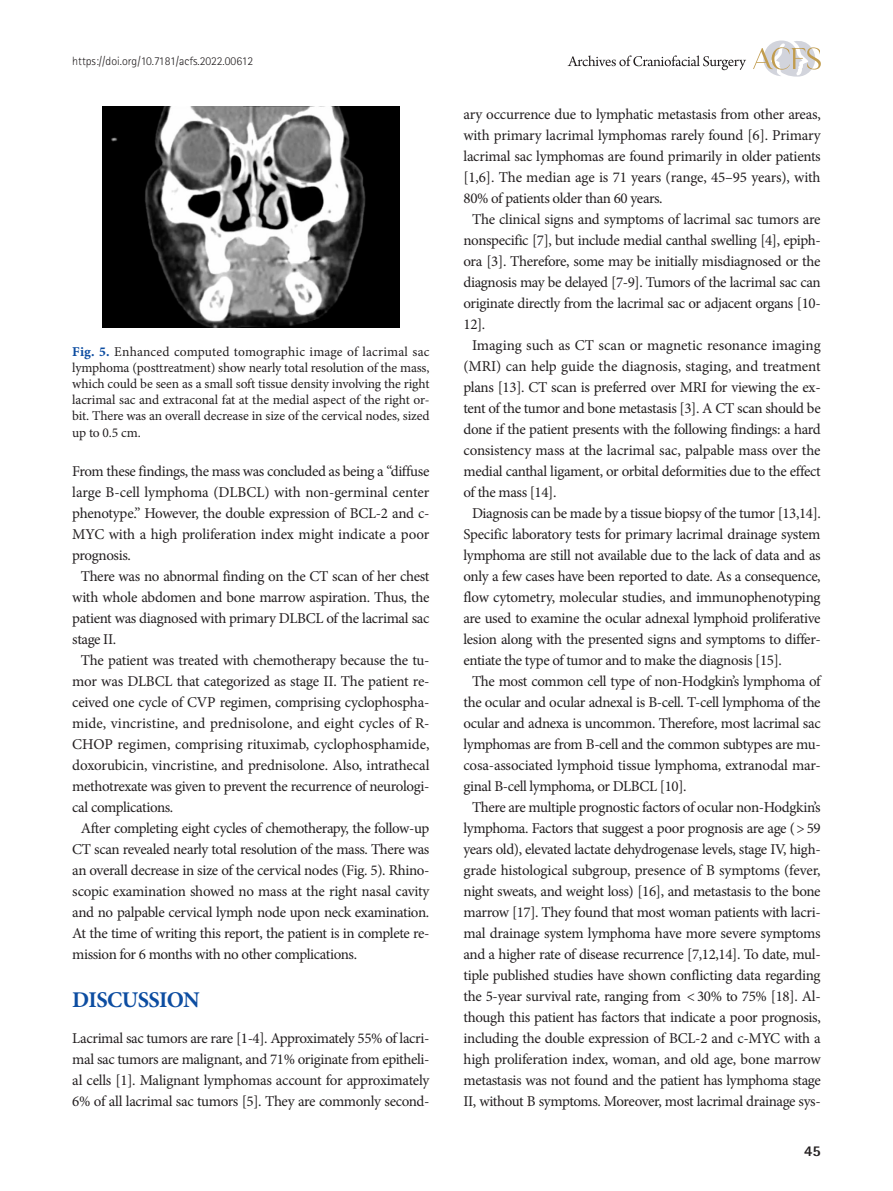
<style>
.page{position:relative;width:893px;height:1191px;background:#fff}
.page>*{position:absolute;margin:0;border:0;box-sizing:border-box;transform-origin:0 0}
.대제목{font:700 22.5px "Minion Pro";letter-spacing:-.025em;color:#0d4da1}
.본문{font:15px/21px "Minion Pro";letter-spacing:-.025em;color:#231f20;text-align:justify}
.본문_0{font:15px/21px "Minion Pro";letter-spacing:-.025em;color:#231f20;text-align:justify}
.t1{font:800 15px "Rotis Semi Sans Std";color:#231f20}
.표그림제목{font:13.5px/16.2px "Minion Pro";letter-spacing:-.01em;color:#231f20;text-align:justify}
.t2{font:300 12px "Rotis Sans Serif Std";color:#231f20}
.s1{font-family:"Minion Pro Bold Capt";color:#0d4da1}
</style>
<div class="page">
<svg style="left:753px;top:40px;width:68px;height:37px"></svg>
<svg style="left:568px;top:55px;width:178px;height:15px"></svg>
<img style="left:102px;top:106px;width:298px;height:221px">
<p class="t2" style="left:72px;top:54px;width:182px">https://doi.org/10.7181/acfs.2022.00612</p>
<p class="표그림제목" style="left:72px;top:343px;width:359px"><span class="s1">Fig. 5.</span> Enhanced computed tomographic image of lacrimal sac lymphoma (posttreatment) show nearly total resolution of the mass, which could be seen as a small soft tissue density involving the right lacrimal sac and extraconal fat at the medial aspect of the right or&shy;bit. There was an overall decrease in size of the cervical nodes, sized up to 0.5 cm.</p>
<p class="본문" style="left:72px;top:460px;width:359px">From these findings, the mass was concluded as being a “diffuse large B-cell lymphoma (DLBCL) with non-germinal center phenotype.” However, the double expression of BCL-2 and c-MYC with a high proliferation index might indicate a poor prognosis.</p>
<p class="본문" style="left:72px;top:565px;width:359px;text-indent:9px">There was no abnormal finding on the CT scan of her chest with whole abdomen and bone marrow aspiration. Thus, the patient was diagnosed with primary DLBCL of the lacrimal sac stage II.</p>
<p class="본문" style="left:72px;top:649px;width:359px;text-indent:9px">The patient was treated with chemotherapy because the tu&shy;mor was DLBCL that categorized as stage II. The patient re&shy;ceived one cycle of CVP regimen, comprising cyclophospha&shy;mide, vincristine, and prednisolone, and eight cycles of R-CHOP regimen, comprising rituximab, cyclophosphamide, doxorubicin, vincristine, and prednisolone. Also, intrathecal methotrexate was given to prevent the recurrence of neurologi&shy;cal complications.</p>
<p class="본문" style="left:72px;top:817px;width:359px;text-indent:9px">After completing eight cycles of chemotherapy, the follow-up CT scan revealed nearly total resolution of the mass. There was an overall decrease in size of the cervical nodes (Fig. 5). Rhino&shy;scopic examination showed no mass at the right nasal cavity and no palpable cervical lymph node upon neck examination.<br>At the time of writing this report, the patient is in complete re&shy;mission for 6 months with no other complications.</p>
<p class="대제목" style="left:72px;top:984px;width:129px">DISCUSSION</p>
<p class="본문_0" style="left:72px;top:1027px;width:359px">Lacrimal sac tumors are rare [1-4]. Approximately 55% of lacri&shy;mal sac tumors are malignant, and 71% originate from epitheli&shy;al cells [1]. Malignant lymphomas account for approximately 6% of all lacrimal sac tumors [5]. They are commonly second-</p>
<p class="본문_0" style="left:463px;top:103px;width:359px">ary occurrence due to lymphatic metastasis from other areas, with primary lacrimal lymphomas rarely found [6]. Primary lacrimal sac lymphomas are found primarily in older patients [1,6]. The median age is 71 years (range, 45–95 years), with 80% of patients older than 60 years.</p>
<p class="본문" style="left:463px;top:208px;width:359px;text-indent:9px">The clinical signs and symptoms of lacrimal sac tumors are nonspecific [7], but include medial canthal swelling [4], epiph&shy;ora [3]. Therefore, some may be initially misdiagnosed or the diagnosis may be delayed [7-9]. Tumors of the lacrimal sac can originate directly from the lacrimal sac or adjacent organs [10- 12].</p>
<p class="본문" style="left:463px;top:334px;width:359px;text-indent:9px">Imaging such as CT scan or magnetic resonance imaging (MRI) can help guide the diagnosis, staging, and treatment plans [13]. CT scan is preferred over MRI for viewing the ex&shy;tent of the tumor and bone metastasis [3]. A CT scan should be done if the patient presents with the following findings: a hard consistency mass at the lacrimal sac, palpable mass over the medial canthal ligament, or orbital deformities due to the effect of the mass [14].</p>
<p class="본문" style="left:463px;top:502px;width:359px;text-indent:9px">Diagnosis can be made by a tissue biopsy of the tumor [13,14].<br>Specific laboratory tests for primary lacrimal drainage system lymphoma are still not available due to the lack of data and as only a few cases have been reported to date. As a consequence, flow cytometry, molecular studies, and immunophenotyping are used to examine the ocular adnexal lymphoid proliferative lesion along with the presented signs and symptoms to differ&shy;entiate the type of tumor and to make the diagnosis [15].</p>
<p class="본문" style="left:463px;top:670px;width:359px;text-indent:9px">The most common cell type of non-Hodgkin’s lymphoma of the ocular and ocular adnexal is B-cell. T-cell lymphoma of the ocular and adnexa is uncommon. Therefore, most lacrimal sac lymphomas are from B-cell and the common subtypes are mu&shy;cosa-associated lymphoid tissue lymphoma, extranodal mar&shy;ginal B-cell lymphoma, or DLBCL [10].</p>
<p class="본문" style="left:463px;top:796px;width:359px;text-align:center">There are multiple prognostic factors of ocular non-Hodgkin’s lymphoma. Factors that suggest a poor prognosis are age (&gt; 59 years old), elevated lactate dehydrogenase levels, stage IV, high&shy;grade histological subgroup, presence of B symptoms (fever, night sweats, and weight loss) [16], and metastasis to the bone marrow [17]. They found that most woman patients with lacri&shy;mal drainage system lymphoma have more severe symptoms and a higher rate of disease recurrence [7,12,14]. To date, mul&shy;tiple published studies have shown conflicting data regarding the 5-year survival rate, ranging from &lt; 30% to 75% [18]. Al&shy;though this patient has factors that indicate a poor prognosis, including the double expression of BCL-2 and c-MYC with a high proliferation index, woman, and old age, bone marrow metastasis was not found and the patient has lymphoma stage II, without B symptoms. Moreover, most lacrimal drainage sys-</p>
<p class="t1" style="left:804px;top:1141px;width:18px">45</p>
</div>
